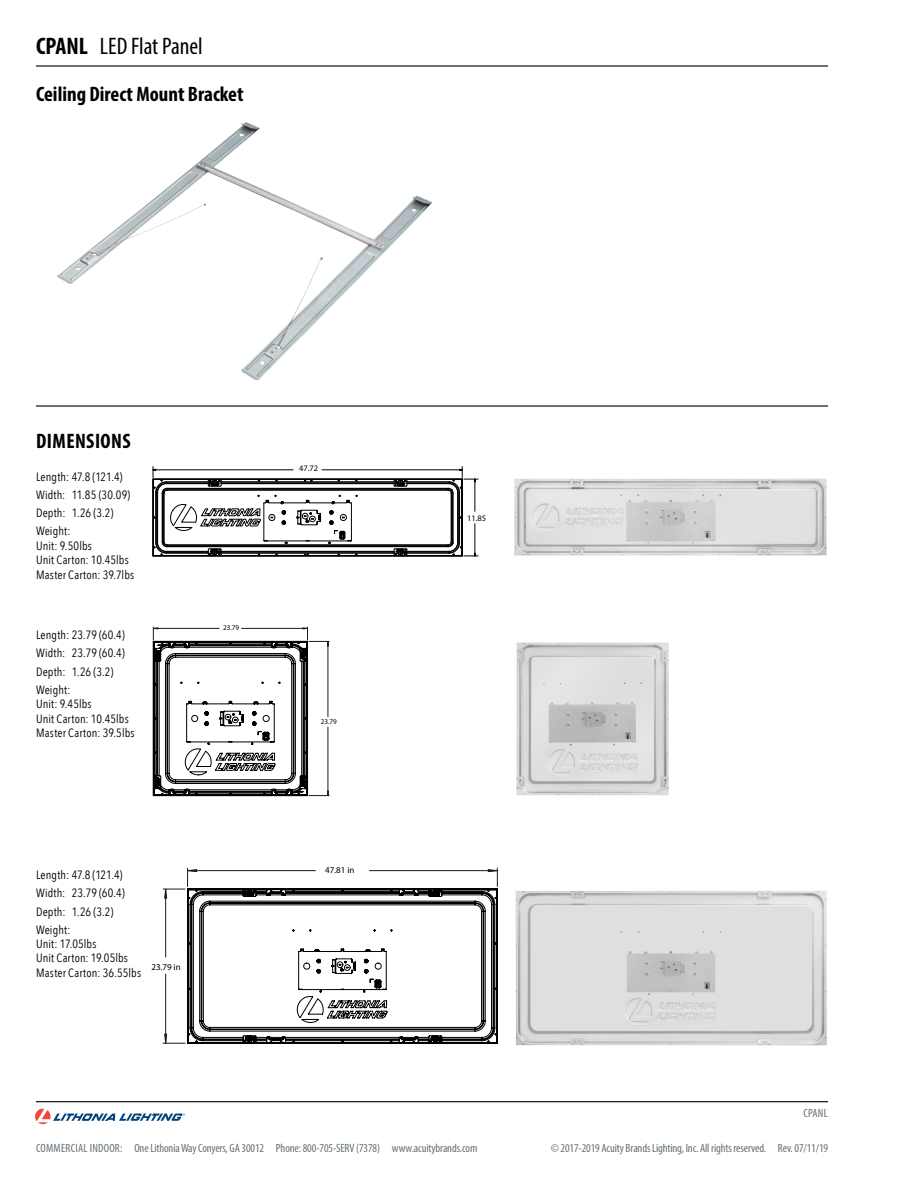
<style>
.page{position:relative;width:918px;height:1188px;background:#fff}
.page>*{position:absolute;margin:0;border:0;box-sizing:border-box;transform-origin:0 0}
.t1{font:condensed 24px "Myriad Pro";color:#000}
.t2{font:700 condensed 21px "Myriad Pro";color:#000}
.t3{font:700 condensed 21px "Myriad Pro";letter-spacing:.02em;color:#000}
.t4{font:12px/18.1px "Avenir Next Condensed";letter-spacing:.01em;color:#000}
.t5{font:condensed 12px "Myriad Pro";letter-spacing:-.01em;color:#667178}
.t6{font:9px "Myriad Pro";color:#000}
.t7{font:8.4px "Myriad Pro";color:#000}
.t8{font:7.2px "Myriad Pro";color:#000}
.s1{font-weight:700}
</style>
<div class="page">
<div style="left:153px;top:556px;width:309px;height:1px;border:1px solid #000"></div>
<hr style="left:167px;top:490px;width:281px;height:1px;background:#000">
<div style="left:451px;top:493px;width:2px;height:49px;border:1px solid #000"></div>
<div style="left:167px;top:488px;width:281px;height:2px;border:1px solid #000"></div>
<div style="left:167px;top:545px;width:281px;height:2px;border:1px solid #000"></div>
<hr style="left:221px;top:552px;width:173px;height:1px;background:#000">
<div style="left:458px;top:492px;width:1px;height:51px;border:1px solid #000"></div>
<hr style="left:221px;top:551px;width:173px;height:1px;background:#000">
<hr style="left:457px;top:492px;width:1px;height:51px;background:#000">
<hr style="left:407px;top:483px;width:42px;height:1px;background:#000">
<hr style="left:221px;top:483px;width:173px;height:1px;background:#000">
<hr style="left:453px;top:493px;width:1px;height:49px;background:#000">
<hr style="left:167px;top:546px;width:281px;height:1px;background:#000">
<hr style="left:167px;top:488px;width:281px;height:1px;background:#000">
<hr style="left:221px;top:555px;width:174px;height:1px;background:#000">
<hr style="left:462px;top:480px;width:1px;height:75px;background:#000">
<hr style="left:406px;top:479px;width:56px;height:1px;background:#000">
<hr style="left:221px;top:479px;width:174px;height:1px;background:#000">
<hr style="left:221px;top:553px;width:173px;height:1px;background:#000">
<hr style="left:221px;top:482px;width:173px;height:1px;background:#000">
<hr style="left:407px;top:482px;width:42px;height:1px;background:#000">
<hr style="left:459px;top:492px;width:1px;height:51px;background:#000">
<svg style="left:394px;top:479px;width:14px;height:8px"></svg>
<hr style="left:322px;top:470px;width:138px;height:1px;background:#000">
<svg style="left:152px;top:467px;width:205px;height:90px"></svg>
<svg style="left:448px;top:467px;width:30px;height:44px"></svg>
<svg style="left:394px;top:524px;width:84px;height:33px"></svg>
<svg style="left:153px;top:627px;width:176px;height:169px"></svg>
<hr style="left:165px;top:889px;width:1px;height:68px;background:#191924">
<hr style="left:165px;top:974px;width:1px;height:69px;background:#191924">
<hr style="left:369px;top:870px;width:128px;height:1px;background:#191924">
<hr style="left:188px;top:870px;width:127px;height:1px;background:#191924">
<svg style="left:163px;top:1034px;width:22px;height:10px"></svg>
<svg style="left:488px;top:868px;width:10px;height:19px"></svg>
<svg style="left:163px;top:868px;width:34px;height:31px"></svg>
<svg style="left:187px;top:888px;width:311px;height:156px"></svg>
<hr style="left:36px;top:1101px;width:792px;height:1px;background:#000">
<hr style="left:36px;top:65px;width:792px;height:2px;background:#000">
<svg style="left:35px;top:1109px;width:150px;height:15px"></svg>
<img style="left:514px;top:478px;width:312px;height:78px">
<img style="left:516px;top:642px;width:153px;height:153px">
<img style="left:516px;top:891px;width:311px;height:154px">
<hr style="left:36px;top:405px;width:792px;height:2px;background:#000">
<img style="left:57px;top:122px;width:375px;height:258px">
<h1 class="t1" style="left:36px;top:32px;width:168px"><span class="s1">CPANL</span> LED Flat Panel</h1>
<h2 class="t2" style="left:36px;top:81px;width:209px">Ceiling Direct Mount Bracket</h2>
<h2 class="t3" style="left:36px;top:428px;width:96px">DIMENSIONS</h2>
<p class="t4" style="left:36px;top:467px;width:96px">Length: 47.8 (121.4)<br>Width: 11.85 (30.09)<br>Depth: 1.26 (3.2)<br>Weight:</p>
<p class="t4" style="left:36px;top:538px;width:100px;line-height:14.4px">Unit: 9.50lbs<br>Unit Carton: 10.45lbs<br>Master Carton: 39.7lbs</p>
<p class="t4" style="left:36px;top:625px;width:90px">Length: 23.79 (60.4)<br>Width: 23.79 (60.4)<br>Depth: 1.26 (3.2)<br>Weight:</p>
<p class="t4" style="left:36px;top:696px;width:100px;line-height:14.4px">Unit: 9.45lbs<br>Unit Carton: 10.45lbs<br>Master Carton: 39.5lbs</p>
<p class="t8" style="left:223px;top:624px;width:18px">23.79</p>
<p class="t4" style="left:36px;top:865px;width:90px">Length: 47.8 (121.4)<br>Width: 23.79 (60.4)<br>Depth: 1.26 (3.2)<br>Weight:</p>
<p class="t4" style="left:36px;top:936px;width:107px;line-height:14.4px">Unit: 17.05lbs<br>Unit Carton: 19.05lbs<br>Master Carton: 36.55lbs</p>
<p class="t6" style="left:151px;top:962px;width:31px">23.79 in</p>
<p class="t7" style="left:299px;top:464px;width:20px">47.72</p>
<p class="t8" style="left:321px;top:717px;width:18px">23.79</p>
<p class="t6" style="left:325px;top:865px;width:31px">47.81 in</p>
<p class="t7" style="left:467px;top:513px;width:20px">11.85</p>
<p class="t5" style="left:803px;top:1106px;width:26px">CPANL</p>
<p class="t5" style="left:36px;top:1141px;width:443px">COMMERCIAL INDOOR: One Lithonia Way Conyers, GA 30012 Phone: 800-705-SERV (7378) www.acuitybrands.com</p>
<p class="t5" style="left:551px;top:1141px;width:279px">© 2017-2019 Acuity Brands Lighting, Inc. All rights reserved. Rev. 07/11/19</p>
</div>
